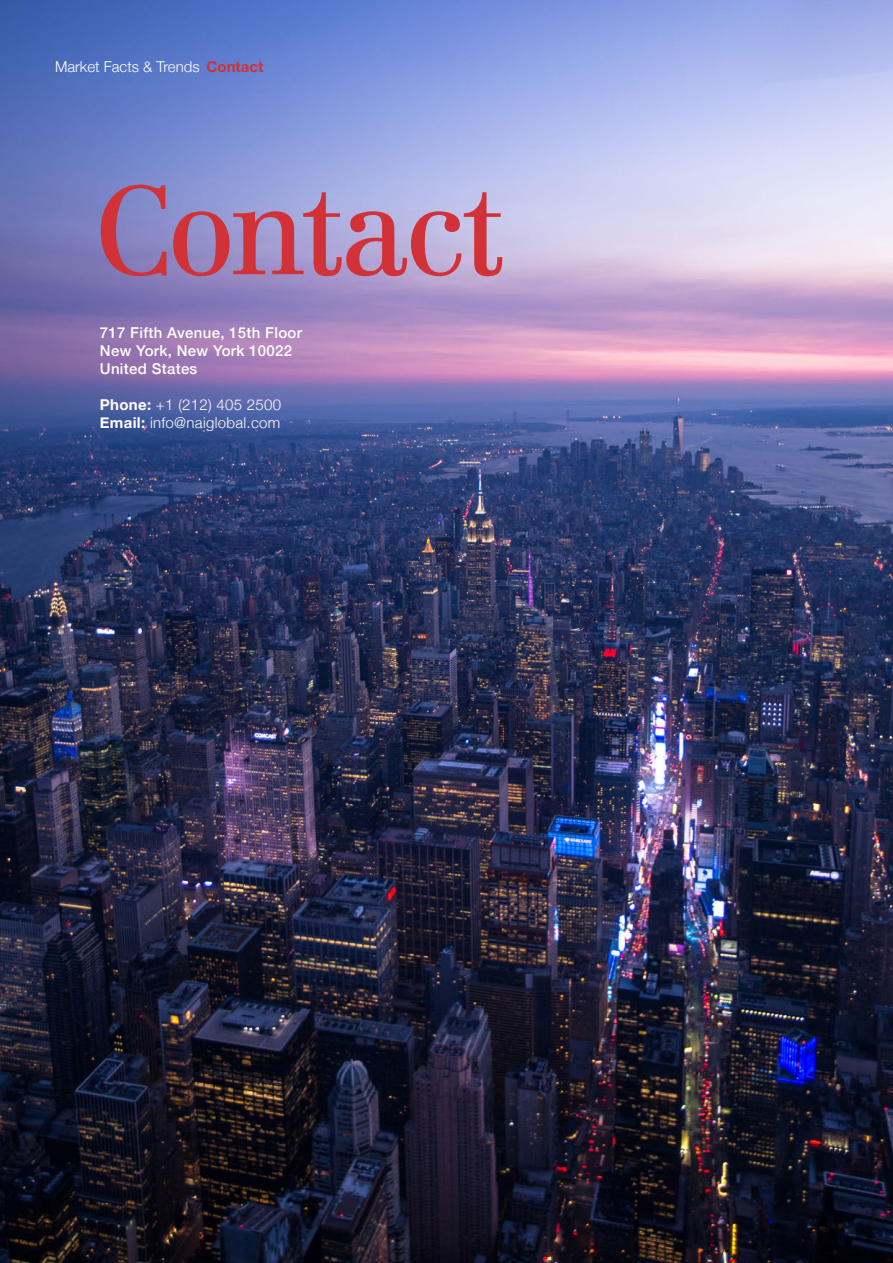
<style>
.page{position:relative;width:893px;height:1263px;background:#fff}
.page>*{position:absolute;margin:0;border:0;box-sizing:border-box;transform-origin:0 0}
.t1{font:123px "Centennial";letter-spacing:-.04em;color:#d03238}
.t2{font:500 15px/18px "Helvetica Neue";letter-spacing:.02em;color:#fff}
.t3{font:300 15px/18px "Helvetica Neue";letter-spacing:.02em;color:#fff}
.t4{font:300 15px "Helvetica Neue";color:#fff}
.t5{font:700 15px "Helvetica Neue";color:#d03238}
.s1{font-weight:700}
</style>
<div class="page">
<img style="left:0;top:0;width:893px;height:1263px">
<p class="t5" style="left:206px;top:55px;width:58px">Contact</p>
<p class="t4" style="left:55px;top:54px;width:146px">Market Facts &amp; Trends</p>
<h1 class="t1" style="left:95px;top:158px;width:412px">Contact</h1>
<p class="t2" style="left:100px;top:322px;width:204px">717 Fifth Avenue, 15th Floor<br>New York, New York 10022<br>United States</p>
<p class="t3" style="left:100px;top:394px;width:183px"><span class="s1">Phone:</span> +1 (212) 405 2500<br><span class="s1">Email:</span> info@naiglobal.com</p>
</div>
